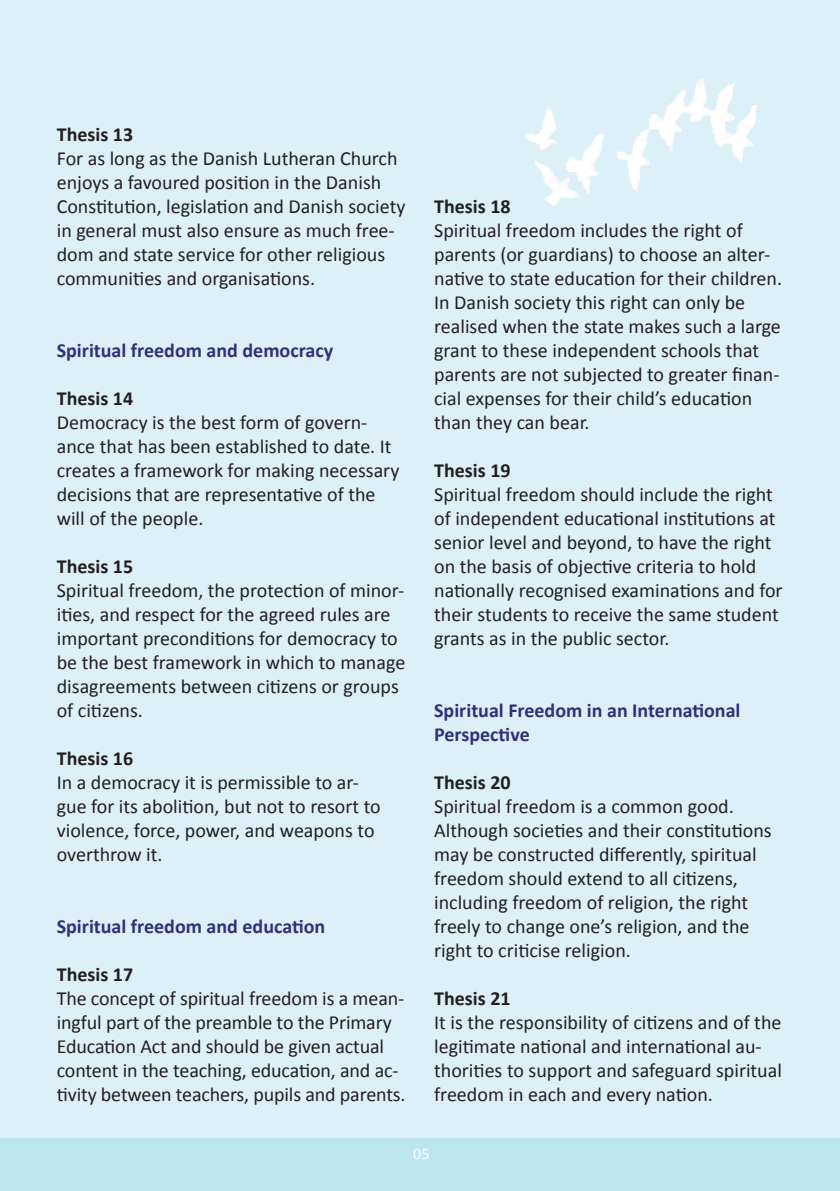
<style>
.page{position:relative;width:840px;height:1191px;background:#fff}
.page>*{position:absolute;margin:0;border:0;box-sizing:border-box;transform-origin:0 0}
.t1{font:20px/24px "Calibri";color:#231f20}
.t2{font:700 20px/24px "Calibri";color:#302f80}
.t3{font:700 20px "Calibri";color:#231f20}
.t4{font:16px "Calibri";color:#fff}
</style>
<div class="page">
<div style="left:0;top:1128px;width:839px;height:63px;background:#bde5f0"></div>
<div style="left:0;top:0;width:839px;height:1137px;background:#dcf1f7"></div>
<img style="left:617px;top:79px;width:93px;height:113px">
<p class="t3" style="left:57px;top:122px;width:78px">Thesis 13</p>
<p class="t1" style="left:57px;top:145px;width:350px">For as long as the Danish Lutheran Church enjoys a favoured position in the Danish Constitution, legislation and Danish society in general must also ensure as much free&shy;dom and state service for other religious communities and organisations.</p>
<p class="t2" style="left:57px;top:337px;width:278px">Spiritual freedom and democracy</p>
<p class="t3" style="left:57px;top:386px;width:78px">Thesis 14</p>
<p class="t1" style="left:57px;top:409px;width:344px">Democracy is the best form of govern&shy;ance that has been established to date. It creates a framework for making necessary decisions that are representative of the will of the people.</p>
<p class="t3" style="left:57px;top:554px;width:78px">Thesis 15</p>
<p class="t1" style="left:57px;top:577px;width:350px">Spiritual freedom, the protection of minor&shy;ities, and respect for the agreed rules are important preconditions for democracy to be the best framework in which to manage disagreements between citizens or groups of citizens.</p>
<p class="t3" style="left:57px;top:746px;width:78px">Thesis 16</p>
<p class="t1" style="left:57px;top:769px;width:325px">In a democracy it is permissible to ar&shy;gue for its abolition, but not to resort to violence, force, power, and weapons to overthrow it.</p>
<p class="t2" style="left:57px;top:913px;width:270px">Spiritual freedom and education</p>
<p class="t3" style="left:57px;top:962px;width:78px">Thesis 17</p>
<p class="t1" style="left:57px;top:985px;width:350px">The concept of spiritual freedom is a mean&shy;ingful part of the preamble to the Primary Education Act and should be given actual content in the teaching, education, and ac&shy;tivity between teachers, pupils and parents.</p>
<p class="t3" style="left:434px;top:194px;width:78px">Thesis 18</p>
<p class="t1" style="left:434px;top:217px;width:349px">Spiritual freedom includes the right of parents (or guardians) to choose an alter&shy;native to state education for their children.<br>In Danish society this right can only be realised when the state makes such a large grant to these independent schools that parents are not subjected to greater finan&shy;cial expenses for their child’s education than they can bear.</p>
<p class="t3" style="left:434px;top:458px;width:78px">Thesis 19</p>
<p class="t1" style="left:434px;top:481px;width:350px">Spiritual freedom should include the right of independent educational institutions at senior level and beyond, to have the right on the basis of objective criteria to hold nationally recognised examinations and for their students to receive the same student grants as in the public sector.</p>
<p class="t2" style="left:434px;top:697px;width:308px">Spiritual Freedom in an International<br>Perspective</p>
<p class="t3" style="left:434px;top:770px;width:78px">Thesis 20</p>
<p class="t1" style="left:434px;top:793px;width:339px">Spiritual freedom is a common good.<br>Although societies and their constitutions may be constructed differently, spiritual freedom should extend to all citizens, including freedom of religion, the right freely to change one’s religion, and the right to criticise religion.</p>
<p class="t3" style="left:434px;top:986px;width:78px">Thesis 21</p>
<p class="t1" style="left:434px;top:1009px;width:349px">It is the responsibility of citizens and of the legitimate national and international au&shy;thorities to support and safeguard spiritual freedom in each and every nation.</p>
<p class="t4" style="left:413px;top:1143px;width:18px">05</p>
</div>
